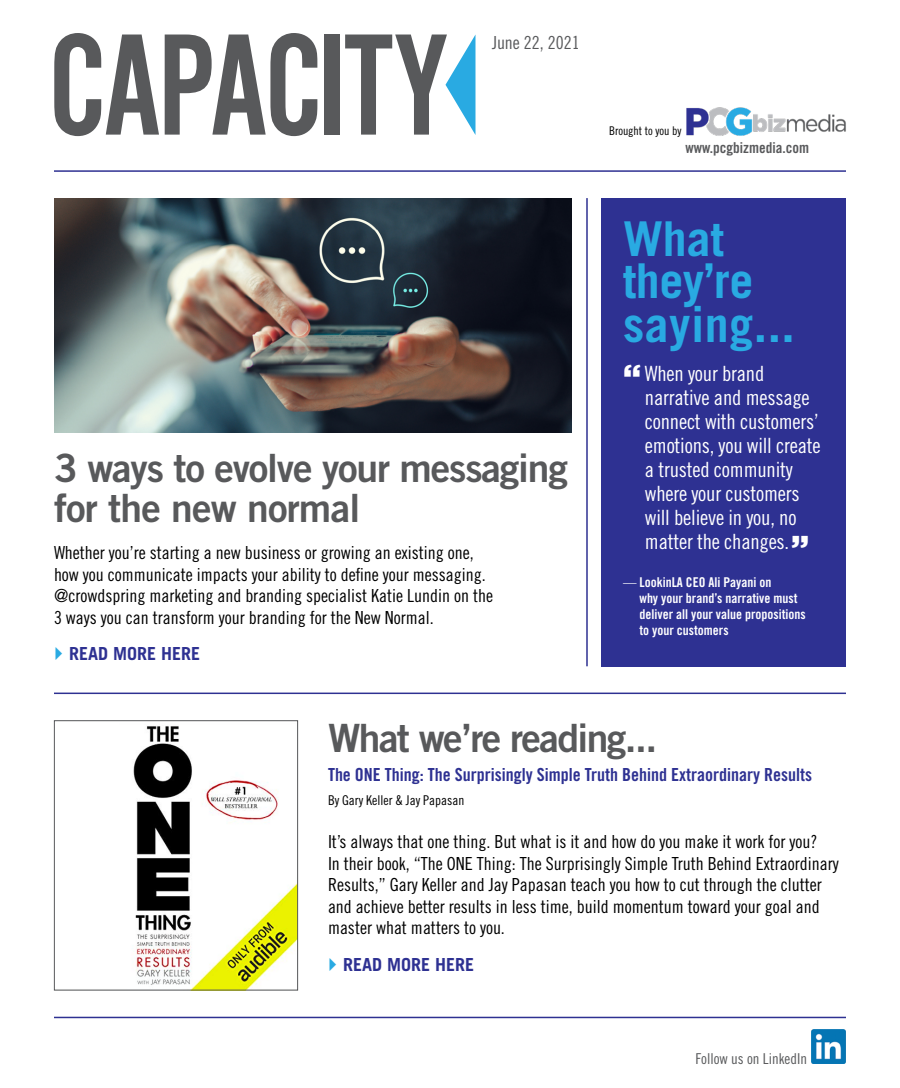
<style>
.page{position:relative;width:900px;height:1088px;background:#fff}
.page>*{position:absolute;margin:0;border:0;box-sizing:border-box;transform-origin:0 0}
.t1{font:150px "Alternate Got No 2 D";letter-spacing:-.03em;color:#58595b}
.t2{font:700 48px/42.8px "Trade Gothic";color:#29aae2}
.t3{font:39px/40.5px "Trade Gothic Bold Two";letter-spacing:-.03em;color:#58595b}
.t4{font:21px/24px "Trade Gothic Cond Eighteen";letter-spacing:-.01em;color:#fff}
.t5{font:18px/21.6px "Trade Gothic Cond Eighteen";color:#000}
.t6{font:18px "Trade Gothic Bold Cond Twenty";color:#2e3192}
.t7{font:700 18px "Trade Gothic";color:#2e3192}
.t8{font:18px "Trade Gothic Cond Eighteen";color:#58595b}
.t9{font:15px "Trade Gothic Bold Cond Twenty";color:#58595b}
.t10{font:15px "Trade Gothic Cond Eighteen";color:#58595b}
.t11{font:13.5px/16.2px "Trade Gothic Bold Cond Twenty";color:#fff}
.t12{font:13.5px "Trade Gothic Cond Eighteen";color:#000}
.t13{font:12px "Trade Gothic Cond Eighteen";color:#000}
.s1{font-family:"Gotham HTF";font-weight:900;font-size:33px}
.s2{font-family:"Trade Gothic Cond Eighteen"}
</style>
<div class="page">
<img style="left:686px;top:107px;width:160px;height:29px">
<hr style="left:54px;top:170px;width:792px;height:2px;background:#2e3192">
<svg style="left:446px;top:34px;width:30px;height:101px"></svg>
<div style="left:602px;top:198px;width:244px;height:468px;background:#2e3192"></div>
<img style="left:54px;top:198px;width:518px;height:234px">
<hr style="left:54px;top:692px;width:792px;height:2px;background:#2e3192">
<img style="left:133px;top:726px;width:163px;height:262px">
<div style="left:54px;top:720px;width:244px;height:270px;border:1px solid #58595b"></div>
<hr style="left:586px;top:198px;width:2px;height:468px;background:#2e3192">
<hr style="left:54px;top:1016px;width:792px;height:2px;background:#2e3192">
<img style="left:812px;top:1029px;width:34px;height:35px">
<p class="t1" style="left:48px;top:6px;width:403px">CAPACITY</p>
<p class="t8" style="left:492px;top:32px;width:89px">June 22, 2021</p>
<p class="t3" style="left:54px;top:447px;width:515px">3 ways to evolve your messaging for the new normal</p>
<p class="t5" style="left:54px;top:541px;width:441px">Whether you’re starting a new business or growing an existing one, how you communicate impacts your ability to define your messaging. @crowdspring marketing and branding specialist Katie Lundin on the 3 ways you can transform your branding for the New Normal.</p>
<p class="t7" style="left:69px;top:643px;width:133px">READ MORE HERE</p>
<p class="t13" style="left:609px;top:123px;width:74px">Brought to you by</p>
<p class="t9" style="left:686px;top:139px;width:125px">www.pcgbizmedia.com</p>
<p class="t2" style="left:623px;top:217px;width:173px">What they’re saying...</p>
<p class="t4" style="left:645px;top:361px;width:177px;text-indent:-22px"><span class="s1">“</span> When your brand narrative and message connect with customers’ emotions, you will create a trusted community where your customers will believe in you, no matter the changes.<span class="s1">”</span></p>
<p class="t11" style="left:639px;top:573px;width:168px;text-indent:-16px"><span class="s2">—</span> LookinLA CEO Ali Payani on<br>why your brand’s narrative must deliver all your value propositions to your customers</p>
<p class="t3" style="left:328px;top:717px;width:331px">What we’re reading...</p>
<p class="t6" style="left:328px;top:763px;width:486px">The ONE Thing: The Surprisingly Simple Truth Behind Extraordinary Results</p>
<p class="t12" style="left:328px;top:792px;width:138px">By Gary Keller &amp; Jay Papasan</p>
<p class="t5" style="left:328px;top:830px;width:512px">It’s always that one thing. But what is it and how do you make it work for you?<br>In their book, “The ONE Thing: The Surprisingly Simple Truth Behind Extraordinary Results,” Gary Keller and Jay Papasan teach you how to cut through the clutter and achieve better results in less time, build momentum toward your goal and master what matters to you.</p>
<p class="t7" style="left:343px;top:953px;width:133px">READ MORE HERE</p>
<p class="t10" style="left:695px;top:1049px;width:113px">Follow us on LinkedIn</p>
</div>
